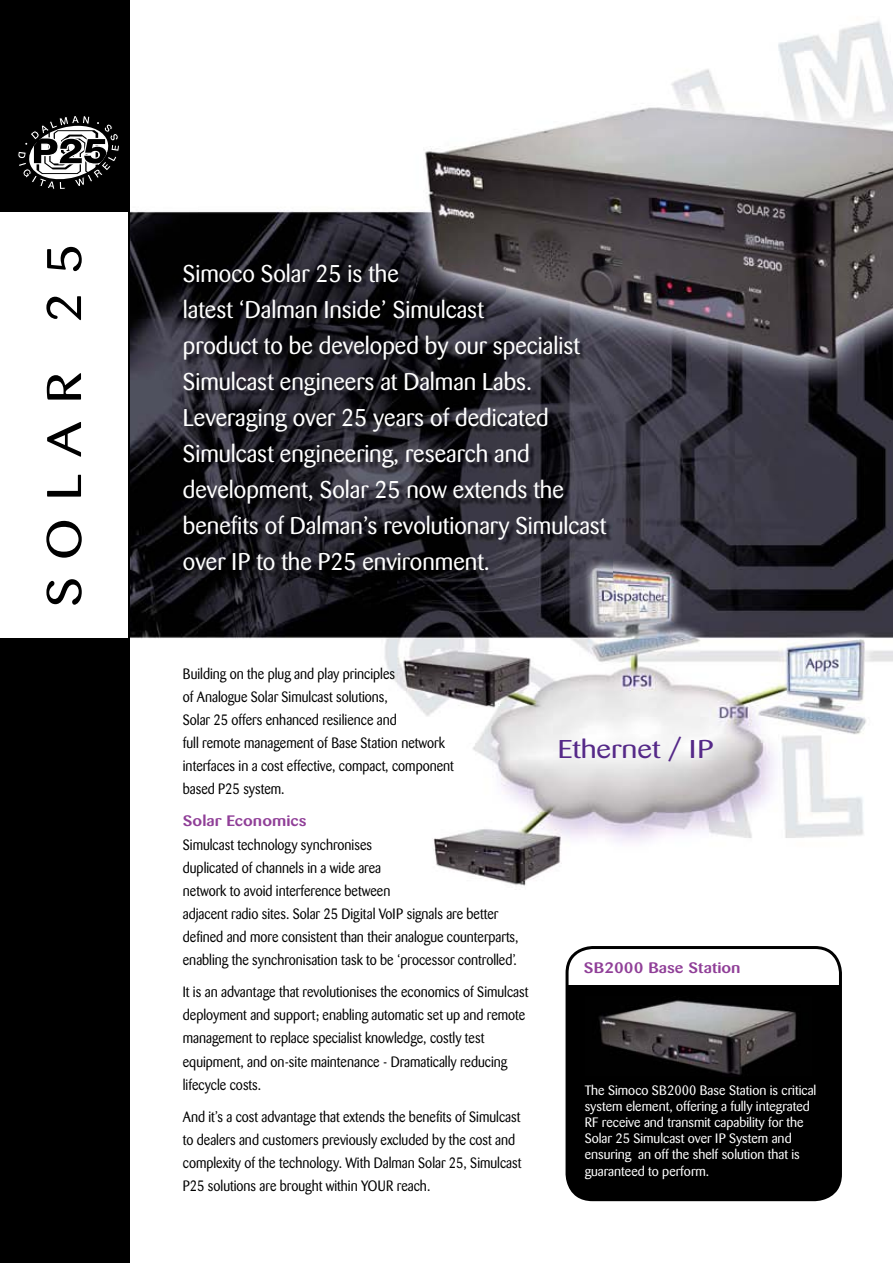
<style>
.page{position:relative;width:893px;height:1263px;background:#fff}
.page>*{position:absolute;margin:0;border:0;box-sizing:border-box;transform-origin:0 0}
.t1{font:48px "Barmeno";letter-spacing:.3em;color:#000;scale:1.2 1}
.t2{font:25.5px "Barmeno";color:#552988;scale:1.2 1}
.t3{font:24px/36px "Barmeno";color:#fff}
.t4{font:500 15px "Barmeno";color:#903f98;scale:1.2 1}
.t5{font:14.85px/23.1px "Barmeno";color:#000;scale:.91 1}
.t6{font:13.5px/16.2px "Barmeno";color:#fff}
</style>
<div class="page">
<img style="left:129px;top:0;width:764px;height:1263px">
<div style="left:0;top:0;width:129px;height:1263px;background:#000"></div>
<div style="left:0;top:213px;width:128px;height:425px;background:#fff"></div>
<img style="left:186px;top:266px;width:427px;height:311px">
<svg style="left:566px;top:946px;width:276px;height:255px;fill:#000"></svg>
<svg style="left:18px;top:116px;width:101px;height:73px"></svg>
<img style="left:585px;top:995px;width:227px;height:82px">
<h1 class="t1" style="left:37px;top:607px;width:304px;rotate:-90deg">SOLAR 25</h1>
<p class="t3" style="left:183px;top:256px;width:425px">Simoco Solar 25 is the<br>latest ‘Dalman Inside’ Simulcast<br>product to be developed by our specialist Simulcast engineers at Dalman Labs.<br>Leveraging over 25 years of dedicated Simulcast engineering, research and development, Solar 25 now extends the benefits of Dalman’s revolutionary Simulcast over IP to the P25 environment.</p>
<p class="t5" style="left:183px;top:662px;width:299px">Building on the plug and play principles<br>of Analogue Solar Simulcast solutions,<br>Solar 25 offers enhanced resilience and<br>full remote management of Base Station network interfaces in a cost effective, compact, component based P25 system.</p>
<p class="t4" style="left:183px;top:812px;width:105px">Solar Economics</p>
<p class="t5" style="left:183px;top:833px;width:370px">Simulcast technology synchronises<br>duplicated of channels in a wide area<br>network to avoid interference between<br>adjacent radio sites. Solar 25 Digital VoIP signals are better defined and more consistent than their analogue counterparts, enabling the synchronisation task to be ‘processor controlled’.</p>
<p class="t5" style="left:183px;top:981px;width:381px">It is an advantage that revolutionises the economics of Simulcast deployment and support; enabling automatic set up and remote management to replace specialist knowledge, costly test equipment, and on-site maintenance - Dramatically reducing lifecycle costs.</p>
<p class="t5" style="left:183px;top:1105px;width:374px">And it’s a cost advantage that extends the benefits of Simulcast to dealers and customers previously excluded by the cost and complexity of the technology. With Dalman Solar 25, Simulcast P25 solutions are brought within YOUR reach.</p>
<h2 class="t2" style="left:558px;top:734px;width:131px">Ethernet / IP</h2>
<p class="t4" style="left:584px;top:959px;width:132px">SB2000 Base Station</p>
<p class="t6" style="left:585px;top:1082px;width:233px">The Simoco SB2000 Base Station is critical system element, offering a fully integrated RF receive and transmit capability for the Solar 25 Simulcast over IP System and ensuring an off the shelf solution that is guaranteed to perform.</p>
</div>
